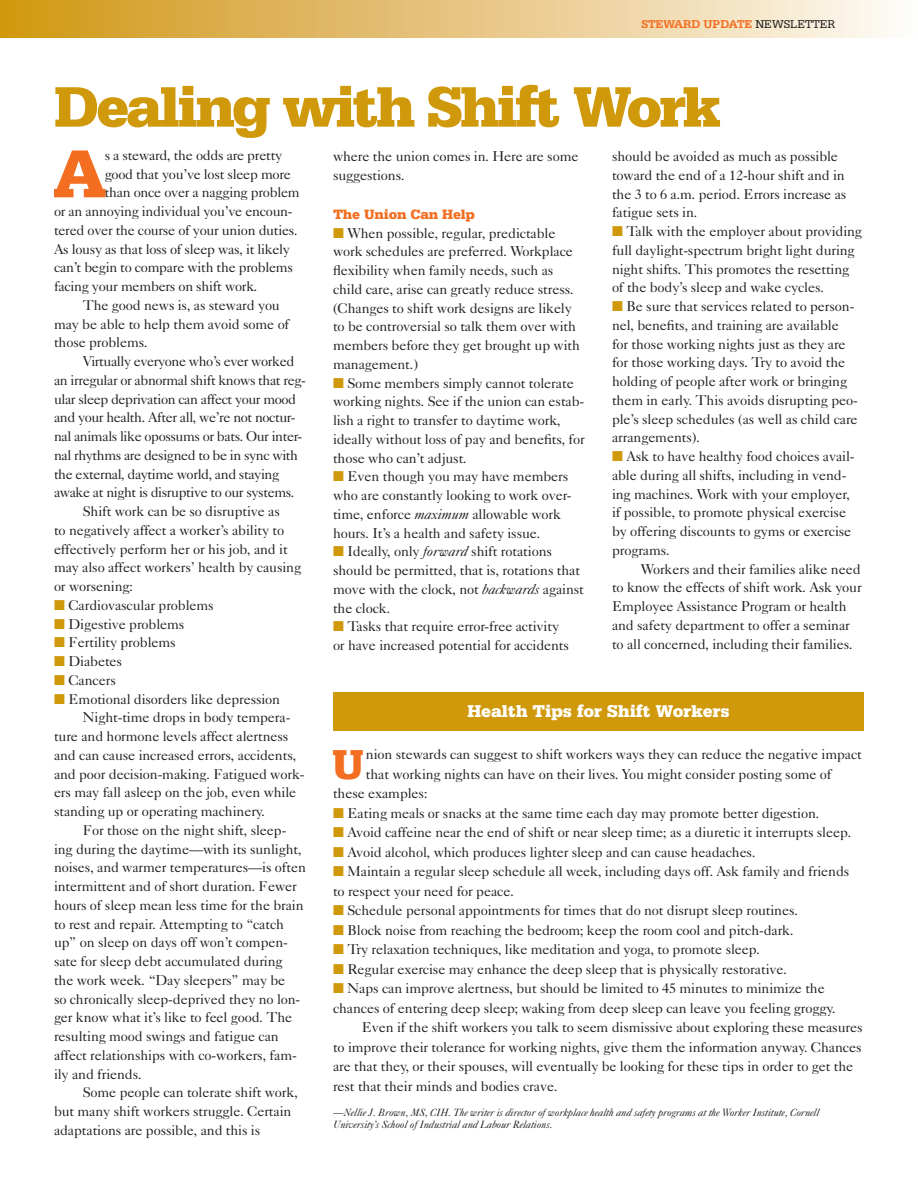
<style>
.page{position:relative;width:918px;height:1188px;background:#fff}
.page>*{position:absolute;margin:0;border:0;box-sizing:border-box;transform-origin:0 0}
.Drop_Cap{font:900 71.4px "Serifa BT";color:#f36e21}
.A_Head{font:900 60px "Serifa BT";letter-spacing:-.055em;color:#d0990c}
.Drop_Cap-2{font:900 43.95px "Serifa BT";color:#f36e21}
.Pull_Quote{font:900 18px "Serifa BT";letter-spacing:-.01em;color:#fff}
.Text{font:14.25px/18.8px "Caslon Five Forty";letter-spacing:-.01em;color:#231f20}
.Drop_Cap-3{font:14.25px "Caslon Five Forty";letter-spacing:-.02em;color:#231f20}
.Text-2{font:14.25px/18.8px "Caslon Five Forty";letter-spacing:-.03em;color:#231f20}
.BHead{font:900 14.25px "Serifa BT";letter-spacing:-.01em;color:#f36e21}
.t1{font:700 12px "Serifa BT";letter-spacing:-.005em;color:#f36e21}
.Signature{font:italic 10.5px/12px "Caslon Five Forty";letter-spacing:-.01em;color:#231f20}
.s1{font-weight:400;color:#231f20}
.s2{color:#d0990c}
.s3{font-style:italic}
</style>
<div class="page">
<div style="left:0;top:0;width:918px;height:38px;background:linear-gradient(to right,#d09512,#fef9f5)"></div>
<div style="left:333px;top:692px;width:531px;height:39px;background:#d0990c"></div>
<p class="t1" style="left:641px;top:16px;width:195px">STEWARD UPDATE <span class="s1">NEWSLETTER</span></p>
<p class="A_Head" style="left:54px;top:69px;width:669px">Dealing with Shift Work</p>
<p class="Drop_Cap" style="left:53px;top:129px;width:54px">A</p>
<p class="Drop_Cap-3" style="left:105px;top:146px;width:179px">s a steward, the odds are pretty</p>
<p class="Drop_Cap-3" style="left:105px;top:165px;width:188px">good that you’ve lost sleep more</p>
<p class="Drop_Cap-3" style="left:105px;top:184px;width:197px">than once over a nagging problem</p>
<p class="Drop_Cap-3" style="left:54px;top:203px;width:240px">or an annoying individual you’ve encoun-</p>
<p class="Drop_Cap-3" style="left:54px;top:221px;width:245px">tered over the course of your union duties.</p>
<p class="Drop_Cap-3" style="left:54px;top:240px;width:238px">As lousy as that loss of sleep was, it likely</p>
<p class="Drop_Cap-3" style="left:54px;top:259px;width:241px">can’t begin to compare with the problems</p>
<p class="Drop_Cap-3" style="left:54px;top:278px;width:205px">facing your members on shift work.</p>
<p class="Text" style="left:54px;top:295px;width:237px;text-indent:29px">The good news is, as steward you may be able to help them avoid some of those problems.</p>
<p class="Text-2" style="left:54px;top:352px;width:253px;text-indent:29px">Virtually everyone who’s ever worked an irregular or abnormal shift knows that reg&shy;ular sleep deprivation can affect your mood and your health. After all, we’re not noctur&shy;nal animals like opossums or bats. Our inter&shy;nal rhythms are designed to be in sync with the external, daytime world, and staying awake at night is disruptive to our systems.</p>
<p class="Text" style="left:54px;top:502px;width:249px;text-indent:29px">Shift work can be so disruptive as<br>to negatively affect a worker’s ability to effectively perform her or his job, and it may also affect workers’ health by causing or worsening:</p>
<p class="Text" style="left:54px;top:595px;width:161px"><span class="s2">■</span> Cardiovascular problems</p>
<p class="Text" style="left:54px;top:614px;width:132px"><span class="s2">■</span> Digestive problems</p>
<p class="Text" style="left:54px;top:633px;width:123px"><span class="s2">■</span> Fertility problems</p>
<p class="Text" style="left:54px;top:652px;width:70px"><span class="s2">■</span> Diabetes</p>
<p class="Text" style="left:54px;top:670px;width:63px"><span class="s2">■</span> Cancers</p>
<p class="Text" style="left:54px;top:689px;width:228px"><span class="s2">■</span> Emotional disorders like depression</p>
<p class="Text" style="left:54px;top:708px;width:252px;text-indent:29px">Night-time drops in body tempera&shy;ture and hormone levels affect alertness and can cause increased errors, accidents, and poor decision-making. Fatigued work&shy;ers may fall asleep on the job, even while standing up or operating machinery.</p>
<p class="Text" style="left:54px;top:820px;width:253px;text-indent:29px">For those on the night shift, sleep&shy;ing during the daytime—with its sunlight, noises, and warmer temperatures—is often intermittent and of short duration. Fewer hours of sleep mean less time for the brain to rest and repair. Attempting to “catch up” on sleep on days off won’t compen&shy;sate for sleep debt accumulated during<br>the work week. “Day sleepers” may be<br>so chronically sleep-deprived they no lon&shy;ger know what it’s like to feel good. The resulting mood swings and fatigue can affect relationships with co-workers, fam&shy;ily and friends.</p>
<p class="Text" style="left:54px;top:1083px;width:245px;text-indent:29px">Some people can tolerate shift work, but many shift workers struggle. Certain adaptations are possible, and this is</p>
<p class="Text" style="left:333px;top:147px;width:247px">where the union comes in. Here are some suggestions.</p>
<p class="BHead" style="left:333px;top:205px;width:144px">The Union Can Help</p>
<p class="Text" style="left:333px;top:223px;width:249px"><span class="s2">■</span> When possible, regular, predictable work schedules are preferred. Workplace flexibility when family needs, such as child care, arise can greatly reduce stress. (Changes to shift work designs are likely to be controversial so talk them over with members before they get brought up with management.)</p>
<p class="Text" style="left:333px;top:373px;width:253px"><span class="s2">■</span> Some members simply cannot tolerate working nights. See if the union can estab&shy;lish a right to transfer to daytime work, ideally without loss of pay and benefits, for those who can’t adjust.</p>
<p class="Text" style="left:333px;top:467px;width:240px"><span class="s2">■</span> Even though you may have members who are constantly looking to work over&shy;time, enforce <span class="s3">maximum</span> allowable work hours. It’s a health and safety issue.</p>
<p class="Text" style="left:333px;top:542px;width:253px"><span class="s2">■</span> Ideally, only <span class="s3">forward</span> shift rotations should be permitted, that is, rotations that move with the clock, not <span class="s3">backwards</span> against the clock.</p>
<p class="Text" style="left:333px;top:617px;width:238px"><span class="s2">■</span> Tasks that require error-free activity or have increased potential for accidents</p>
<p class="Text" style="left:612px;top:147px;width:236px">should be avoided as much as possible toward the end of a 12-hour shift and in the 3 to 6 a.m. period. Errors increase as fatigue sets in.</p>
<p class="Text" style="left:612px;top:222px;width:252px"><span class="s2">■</span> Talk with the employer about providing full daylight-spectrum bright light during night shifts. This promotes the resetting of the body’s sleep and wake cycles.</p>
<p class="Text" style="left:612px;top:297px;width:247px"><span class="s2">■</span> Be sure that services related to person&shy;nel, benefits, and training are available for those working nights just as they are for those working days. Try to avoid the holding of people after work or bringing them in early. This avoids disrupting peo&shy;ple’s sleep schedules (as well as child care arrangements).</p>
<p class="Text" style="left:612px;top:447px;width:244px"><span class="s2">■</span> Ask to have healthy food choices avail&shy;able during all shifts, including in vend&shy;ing machines. Work with your employer, if possible, to promote physical exercise by offering discounts to gyms or exercise programs.</p>
<p class="Text" style="left:612px;top:559px;width:251px;text-indent:29px">Workers and their families alike need to know the effects of shift work. Ask your Employee Assistance Program or health and safety department to offer a seminar to all concerned, including their families.</p>
<p class="Pull_Quote" style="left:467px;top:700px;width:264px">Health Tips for Shift Workers</p>
<p class="Drop_Cap-2" style="left:332px;top:737px;width:34px">U</p>
<p class="Drop_Cap-3" style="left:366px;top:746px;width:498px">nion stewards can suggest to shift workers ways they can reduce the negative impact</p>
<p class="Drop_Cap-3" style="left:366px;top:765px;width:467px">that working nights can have on their lives. You might consider posting some of</p>
<p class="Drop_Cap-3" style="left:333px;top:785px;width:96px">these examples:</p>
<p class="Text" style="left:333px;top:803px;width:488px"><span class="s2">■</span> Eating meals or snacks at the same time each day may promote better digestion.</p>
<p class="Text" style="left:333px;top:823px;width:520px"><span class="s2">■</span> Avoid caffeine near the end of shift or near sleep time; as a diuretic it interrupts sleep.</p>
<p class="Text" style="left:333px;top:842px;width:424px"><span class="s2">■</span> Avoid alcohol, which produces lighter sleep and can cause headaches.</p>
<p class="Text" style="left:333px;top:861px;width:518px;line-height:19.5px"><span class="s2">■</span> Maintain a regular sleep schedule all week, including days off. Ask family and friends to respect your need for peace.</p>
<p class="Text" style="left:333px;top:901px;width:467px"><span class="s2">■</span> Schedule personal appointments for times that do not disrupt sleep routines.</p>
<p class="Text" style="left:333px;top:920px;width:462px"><span class="s2">■</span> Block noise from reaching the bedroom; keep the room cool and pitch-dark.</p>
<p class="Text" style="left:333px;top:940px;width:429px"><span class="s2">■</span> Try relaxation techniques, like meditation and yoga, to promote sleep.</p>
<p class="Text" style="left:333px;top:959px;width:456px"><span class="s2">■</span> Regular exercise may enhance the deep sleep that is physically restorative.</p>
<p class="Text" style="left:333px;top:978px;width:504px;line-height:19.5px"><span class="s2">■</span> Naps can improve alertness, but should be limited to 45 minutes to minimize the chances of entering deep sleep; waking from deep sleep can leave you feeling groggy.</p>
<p class="Text" style="left:333px;top:1017px;width:531px;line-height:19.5px;text-indent:29px">Even if the shift workers you talk to seem dismissive about exploring these measures to improve their tolerance for working nights, give them the information anyway. Chances are that they, or their spouses, will eventually be looking for these tips in order to get the rest that their minds and bodies crave.</p>
<p class="Signature" style="left:333px;top:1106px;width:488px">—Nellie J. Brown, MS, CIH. The writer is director of workplace health and safety programs at the Worker Institute, Cornell<br>University’s School of Industrial and Labour Relations.</p>
</div>
